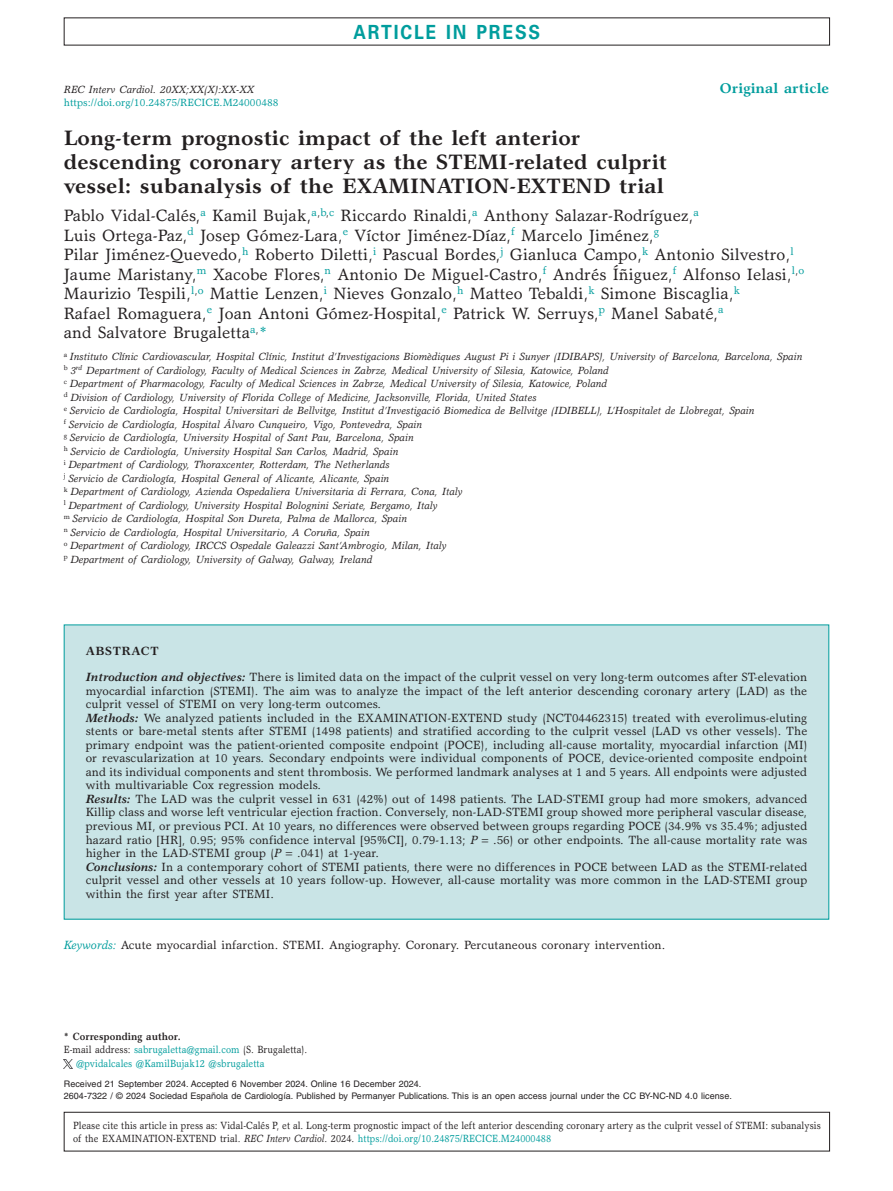
<style>
.page{position:relative;width:893px;height:1191px;background:#fff}
.page>*{position:absolute;margin:0;border:0;box-sizing:border-box;transform-origin:0 0}
.t1{font:700 21px/24px "Garth Graphic Std";letter-spacing:.005em;color:#231f20}
.t2{font:700 19.5px "Univers LT Std";letter-spacing:.105em;color:#009d9d;scale:.9 1}
.t3{font:16.5px/19.5px "Garth Graphic Std";letter-spacing:.005em;color:#231f20}
.t4{font:700 14.25px "Garth Graphic Std";letter-spacing:.005em;color:#009d9d}
.t5{font:12px/13.5px "Garth Graphic Std";letter-spacing:.005em;color:#231f20}
.t6{font:italic 10.5px/13.5px "Garth Graphic Std";letter-spacing:.005em;color:#231f20}
.t7{font:10.5px/13.5px "Garth Graphic Std";letter-spacing:.005em;color:#231f20;scale:.9 1}
.t8{font:10.5px "Garth Graphic Std";letter-spacing:.005em;color:#009d9d}
.t9{font:10.5px "Garth Graphic Std";letter-spacing:.005em;color:#009d9d;scale:.9 1}
.t10{font:700 10.5px "Garth Graphic Std";letter-spacing:.005em;color:#231f20;scale:.9 1}
.t11{font:9px/12.5px "Helvetica LT Std";letter-spacing:.005em;color:#231f20}
.s1{color:#009d9d}
.s2{font-weight:700}
.s3{font-weight:700;font-style:italic}
.s4{font-style:italic}
.s5{font-style:italic;color:#009d9d}
</style>
<div class="page">
<svg style="left:64px;top:1059px;width:8px;height:9px"></svg>
<div style="left:64px;top:625px;width:765px;height:294px;background:#c9e4e6"></div>
<div style="left:64px;top:1111px;width:766px;height:40px;border:1px solid #231f20"></div>
<p class="t6" style="left:64px;top:82px;width:192px">REC Interv Cardiol. 20XX;XX(X):XX-XX</p>
<p class="t8" style="left:64px;top:96px;width:216px">https://doi.org/10.24875/RECICE.M24000488</p>
<h2 class="t2" style="left:353px;top:20px;width:209px">ARTICLE IN PRESS</h2>
<p class="t4" style="left:720px;top:79px;width:111px">Original article</p>
<h1 class="t1" style="left:64px;top:126px;width:605px">Long-term prognostic impact of the left anterior descending coronary artery as the STEMI-related culprit vessel: subanalysis of the EXAMINATION-EXTEND trial</h1>
<p class="t3" style="left:64px;top:205px;width:742px">Pablo Vidal-Calés,<sup>a</sup> Kamil Bujak,<sup>a</sup><sup>,</sup><sup>b</sup><sup>,</sup><sup>c</sup> Riccardo Rinaldi,<sup>a</sup> Anthony Salazar-Rodríguez,<sup>a<br></sup>Luis Ortega-Paz,<sup>d</sup> Josep Gómez-Lara,<sup>e</sup> Víctor Jiménez-Díaz,<sup>f</sup> Marcelo Jiménez,<sup>g<br></sup>Pilar Jiménez-Quevedo,<sup>h</sup> Roberto Diletti,<sup>i</sup> Pascual Bordes,<sup>j</sup> Gianluca Campo,<sup>k</sup> Antonio Silvestro,<sup>l </sup>Jaume Maristany,<sup>m</sup> Xacobe Flores,<sup>n</sup> Antonio De Miguel-Castro,<sup>f</sup> Andrés Íñiguez,<sup>f</sup> Alfonso Ielasi,<sup>l</sup><sup>,</sup><sup>o </sup>Maurizio Tespili,<sup>l</sup><sup>,</sup><sup>o</sup> Mattie Lenzen,<sup>i</sup> Nieves Gonzalo,<sup>h</sup> Matteo Tebaldi,<sup>k</sup> Simone Biscaglia,<sup>k<br></sup>Rafael Romaguera,<sup>e</sup> Joan Antoni Gómez-Hospital,<sup>e</sup> Patrick W. Serruys,<sup>p</sup> Manel Sabaté,<sup>a<br></sup>and Salvatore Brugaletta<sup>a</sup><sup>,</sup><span class="s1">*</span></p>
<p class="t6" style="left:64px;top:350px;width:740px"><sup>a</sup> Instituto Clínic Cardiovascular, Hospital Clínic, Institut d’Investigacions Biomèdiques August Pi i Sunyer (IDIBAPS), University of Barcelona, Barcelona, Spain <sup>b</sup> 3<sup>rd</sup> Department of Cardiology, Faculty of Medical Sciences in Zabrze, Medical University of Silesia, Katowice, Poland<br><sup>c</sup> Department of Pharmacology, Faculty of Medical Sciences in Zabrze, Medical University of Silesia, Katowice, Poland<br><sup>d</sup> Division of Cardiology, University of Florida College of Medicine, Jacksonville, Florida, United States<br><sup>e</sup> Servicio de Cardiología, Hospital Universitari de Bellvitge, Institut d’Investigació Biomedica de Bellvitge (IDIBELL), L’Hospitalet de Llobregat, Spain<br><sup>f</sup> Servicio de Cardiología, Hospital Álvaro Cunqueiro, Vigo, Pontevedra, Spain<br><sup>g</sup> Servicio de Cardiología, University Hospital of Sant Pau, Barcelona, Spain<br><sup>h</sup> Servicio de Cardiología, University Hospital San Carlos, Madrid, Spain<br><sup>i</sup> Department of Cardiology, Thoraxcenter, Rotterdam, The Netherlands<br><sup>j</sup> Servicio de Cardiología, Hospital General of Alicante, Alicante, Spain<br><sup>k</sup> Department of Cardiology, Azienda Ospedaliera Universitaria di Ferrara, Cona, Italy<br><sup>l</sup> Department of Cardiology, University Hospital Bolognini Seriate, Bergamo, Italy<br><sup>m</sup> Servicio de Cardiología, Hospital Son Dureta, Palma de Mallorca, Spain<br><sup>n</sup> Servicio de Cardiología, Hospital Universitario, A Coruña, Spain<br><sup>o</sup> Department of Cardiology, IRCCS Ospedale Galeazzi Sant’Ambrogio, Milan, Italy<br><sup>p</sup> Department of Cardiology, University of Galway, Galway, Ireland</p>
<p class="t5" style="left:86px;top:638px;width:723px;line-height:26.2px"><span class="s2">ABSTRACT<br></span><span class="s3">Introduction and objectives:</span> There is limited data on the impact of the culprit vessel on very long-term outcomes after ST-elevation</p>
<p class="t5" style="left:86px;top:684px;width:723px">myocardial infarction (STEMI). The aim was to analyze the impact of the left anterior descending coronary artery (LAD) as the culprit vessel of STEMI on very long-term outcomes.<br><span class="s3">Methods:</span> We analyzed patients included in the EXAMINATION-EXTEND study (NCT04462315) treated with everolimus-eluting stents or bare-metal stents after STEMI (1498 patients) and stratified according to the culprit vessel (LAD vs other vessels). The primary endpoint was the patient-oriented composite endpoint (POCE), including all-cause mortality, myocardial infarction (MI) or revascularization at 10 years. Secondary endpoints were individual components of POCE, device-oriented composite endpoint and its individual components and stent thrombosis. We performed landmark analyses at 1 and 5 years. All endpoints were adjusted with multivariable Cox regression models.<br><span class="s3">Results:</span> The LAD was the culprit vessel in 631 (42%) out of 1498 patients. The LAD-STEMI group had more smokers, advanced Killip class and worse left ventricular ejection fraction. Conversely, non-LAD-STEMI group showed more peripheral vascular disease, previous MI, or previous PCI. At 10 years, no differences were observed between groups regarding POCE (34.9% vs 35.4%; adjusted hazard ratio [HR], 0.95; 95% confidence interval [95%CI], 0.79-1.13; <span class="s4">P</span></p>
<p class="t5" style="left:493px;top:832px;width:316px">.56) or other endpoints. The all-cause mortality rate was</p>
<p class="t5" style="left:86px;top:846px;width:197px">higher in the LAD-STEMI group (<span class="s4">P</span></p>
<p class="t5" style="left:86px;top:846px;width:723px;text-indent:211px">.041) at 1-year.<br><span class="s3">Conclusions:</span> In a contemporary cohort of STEMI patients, there were no differences in POCE between LAD as the STEMI-related culprit vessel and other vessels at 10 years follow-up. However, all-cause mortality was more common in the LAD-STEMI group within the first year after STEMI.</p>
<p class="t5" style="left:64px;top:938px;width:603px"><span class="s5">Keywords:</span> Acute myocardial infarction. STEMI. Angiography. Coronary. Percutaneous coronary intervention.</p>
<p class="t10" style="left:64px;top:1029px;width:131px">* Corresponding author.</p>
<p class="t7" style="left:64px;top:1042px;width:272px">E-mail address: <span class="s1">sabrugaletta@gmail.com</span> (S. Brugaletta).</p>
<p class="t9" style="left:76px;top:1056px;width:211px">@pvidalcales @KamilBujak12 @sbrugaletta</p>
<p class="t11" style="left:64px;top:1077px;width:669px">Received 21 September 2024. Accepted 6 November 2024. Online 16 December 2024.<br>2604-7322 / © 2024 Sociedad Española de Cardiología. Published by Permanyer Publications. This is an open access journal under the CC BY-NC-ND 4.0 license.</p>
<p class="t7" style="left:73px;top:1118px;width:832px">Please cite this article in press as: Vidal-Calés P, et al. Long-term prognostic impact of the left anterior descending coronary artery as the culprit vessel of STEMI: subanalysis of the EXAMINATION-EXTEND trial. <span class="s4">REC Interv Cardiol</span>. 2024. <span class="s1">https://doi.org/10.24875/RECICE.M24000488</span></p>
</div>
